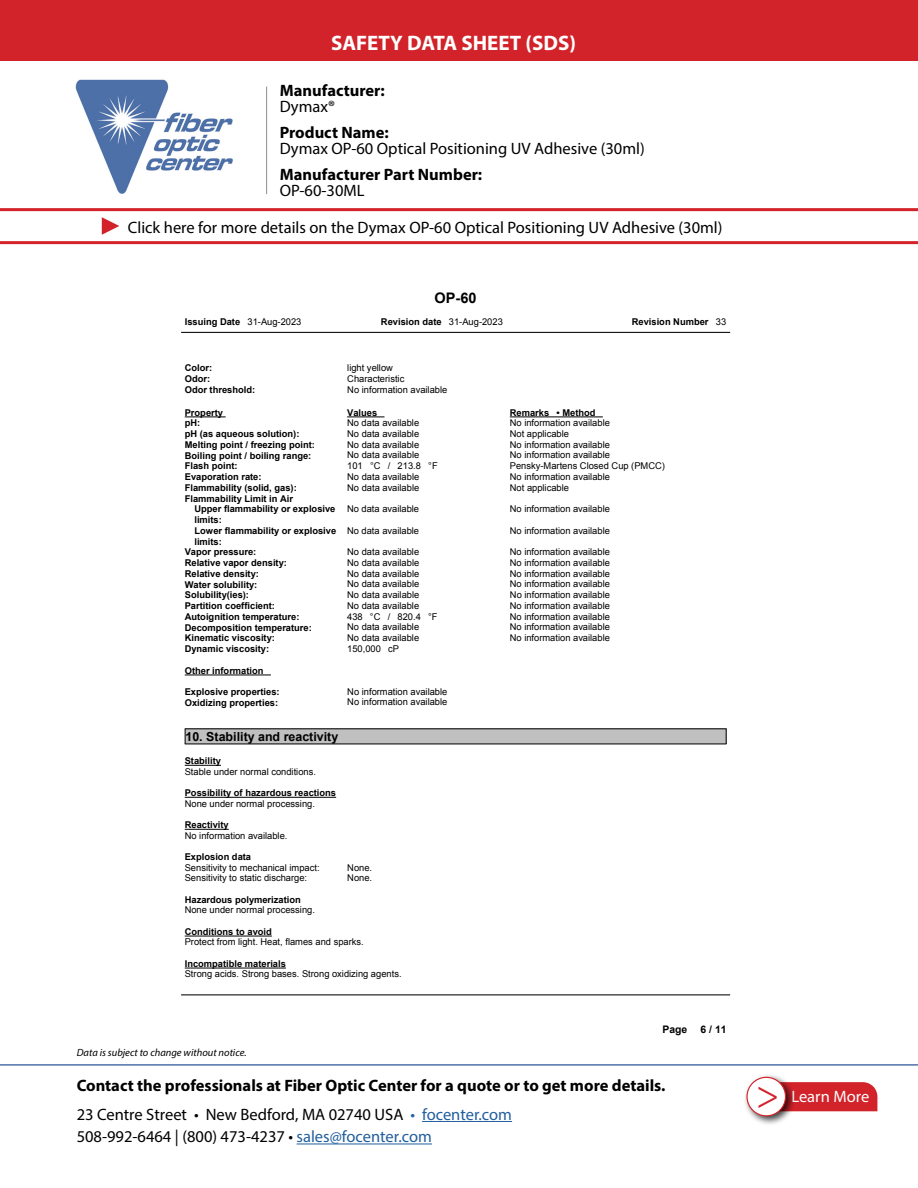
<style>
.page{position:relative;width:918px;height:1188px;background:#fff}
.page>*{position:absolute;margin:0;border:0;box-sizing:border-box;transform-origin:0 0}
.t1{font:42px "Minion Pro";color:#d2232a}
.t2{font:700 21px "Myriad Pro";color:#fff}
.t3{font:16.5px/22.5px "Myriad Pro";color:#000}
.t4{font:700 16.5px/16.5px "Myriad Pro";color:#000}
.t5{font:16.5px "Myriad Pro";color:#fff}
.t6{font:700 14.55px "Arial";color:#000}
.t7{font:700 12.45px "Arial";color:#000}
.t8{font:italic 10.5px "Myriad Pro";color:#000}
.t9{font:700 10.35px "Arial";color:#000}
.t10{font:9.3px "Arial";color:#000}
.t11{font:700 9.3px/10.8px "Arial";color:#000}
.t12{font:700 9.3px "Arial";color:#000}
.s1{font-weight:400}
.s2{font-weight:700}
.s3{color:#215e9e}
</style>
<div class="page">
<hr style="left:422px;top:1121px;width:90px;height:1px;background:#215e9e">
<hr style="left:297px;top:1144px;width:135px;height:1px;background:#215e9e">
<hr style="left:0;top:1064px;width:918px;height:2px;background:#4f70a8">
<img style="left:75px;top:79px;width:158px;height:115px">
<hr style="left:266px;top:87px;width:1px;height:107px;background:#8a8c8e">
<div style="left:796px;top:1082px;width:81px;height:29px;background:#d2232a"></div>
<div style="left:743px;top:1074px;width:53px;height:52px;background:#000;opacity:.75"></div>
<div style="left:747px;top:1077px;width:39px;height:39px;background:#fff;border-radius:50%"></div>
<div style="left:746px;top:1077px;width:40px;height:39px;border:1px solid #d2232a;border-radius:50%"></div>
<hr style="left:0;top:241px;width:918px;height:3px;background:#d2232a">
<hr style="left:0;top:208px;width:918px;height:3px;background:#d2232a">
<svg style="left:102px;top:217px;width:17px;height:18px"></svg>
<div style="left:0;top:0;width:918px;height:60px;background:#d2232a"></div>
<hr style="left:181px;top:332px;width:549px;height:1px;background:#000">
<hr style="left:185px;top:675px;width:86px;height:1px;background:#000">
<div style="left:185px;top:729px;width:542px;height:15px;background:#c0c0c0"></div>
<hr style="left:185px;top:765px;width:36px;height:1px;background:#000">
<hr style="left:185px;top:797px;width:151px;height:1px;background:#000">
<hr style="left:185px;top:829px;width:44px;height:1px;background:#000">
<hr style="left:185px;top:936px;width:87px;height:1px;background:#000">
<hr style="left:185px;top:968px;width:101px;height:1px;background:#000">
<hr style="left:185px;top:417px;width:41px;height:1px;background:#000">
<hr style="left:347px;top:417px;width:37px;height:1px;background:#000">
<hr style="left:510px;top:417px;width:93px;height:1px;background:#000">
<hr style="left:181px;top:994px;width:549px;height:1px;background:#000">
<hr style="left:185px;top:728px;width:542px;height:1px;background:#010101">
<hr style="left:185px;top:744px;width:542px;height:1px;background:#010101">
<svg style="left:185px;top:729px;width:1px;height:15px"></svg>
<svg style="left:726px;top:729px;width:1px;height:15px"></svg>
<p class="t2" style="left:331px;top:29px;width:246px">SAFETY DATA SHEET (SDS)</p>
<p class="t4" style="left:280px;top:81px;width:107px">Manufacturer:<br><span class="s1">Dymax®</span></p>
<p class="t3" style="left:280px;top:124px;width:367px;line-height:16.5px"><span class="s2">Product Name:<br></span>Dymax OP-60 Optical Positioning UV Adhesive (30ml)</p>
<p class="t4" style="left:280px;top:165px;width:204px">Manufacturer Part Number:</p>
<p class="t3" style="left:280px;top:179px;width:86px">OP-60-30ML</p>
<p class="t3" style="left:128px;top:216px;width:596px">Click here for more details on the Dymax OP-60 Optical Positioning UV Adhesive (30ml)</p>
<h3 class="t6" style="left:435px;top:288px;width:44px">OP-60</h3>
<p class="t11" style="left:185px;top:317px;width:118px">Issuing Date <span class="s1">31-Aug-2023</span></p>
<p class="t11" style="left:381px;top:317px;width:123px">Revision date <span class="s1">31-Aug-2023</span></p>
<p class="t11" style="left:632px;top:317px;width:96px">Revision Number <span class="s1">33</span></p>
<p class="t11" style="left:185px;top:363px;width:29px">Color:</p>
<p class="t10" style="left:347px;top:362px;width:47px">light yellow</p>
<p class="t11" style="left:185px;top:374px;width:27px">Odor:</p>
<p class="t10" style="left:347px;top:373px;width:59px">Characteristic</p>
<p class="t11" style="left:185px;top:385px;width:72px">Odor threshold:</p>
<p class="t10" style="left:347px;top:383px;width:102px">No information available</p>
<p class="t11" style="left:185px;top:407px;width:40px">Property</p>
<p class="t11" style="left:347px;top:407px;width:32px">Values</p>
<p class="t12" style="left:510px;top:406px;width:87px">Remarks • Method</p>
<p class="t11" style="left:185px;top:418px;width:17px">pH:</p>
<p class="t10" style="left:347px;top:417px;width:74px">No data available</p>
<p class="t10" style="left:510px;top:417px;width:102px">No information available</p>
<p class="t11" style="left:185px;top:429px;width:116px">pH (as aqueous solution):</p>
<p class="t10" style="left:347px;top:428px;width:74px">No data available</p>
<p class="t10" style="left:510px;top:428px;width:61px">Not applicable</p>
<p class="t11" style="left:185px;top:440px;width:132px">Melting point / freezing point:</p>
<p class="t10" style="left:347px;top:438px;width:74px">No data available</p>
<p class="t10" style="left:510px;top:438px;width:102px">No information available</p>
<p class="t11" style="left:185px;top:450px;width:128px">Boiling point / boiling range:</p>
<p class="t10" style="left:347px;top:449px;width:74px">No data available</p>
<p class="t10" style="left:510px;top:449px;width:102px">No information available</p>
<p class="t11" style="left:185px;top:461px;width:54px">Flash point:</p>
<p class="t10" style="left:347px;top:460px;width:92px">101 °C / 213.8 °F</p>
<p class="t10" style="left:510px;top:460px;width:157px">Pensky-Martens Closed Cup (PMCC)</p>
<p class="t11" style="left:185px;top:472px;width:78px">Evaporation rate:</p>
<p class="t10" style="left:347px;top:471px;width:74px">No data available</p>
<p class="t10" style="left:510px;top:471px;width:102px">No information available</p>
<p class="t11" style="left:185px;top:483px;width:113px">Flammability (solid, gas):</p>
<p class="t10" style="left:347px;top:481px;width:74px">No data available</p>
<p class="t10" style="left:510px;top:481px;width:61px">Not applicable</p>
<p class="t11" style="left:194px;top:493px;width:143px;text-indent:-10px">Flammability Limit in Air<br>Upper flammability or explosive limits:</p>
<p class="t10" style="left:347px;top:503px;width:74px">No data available</p>
<p class="t10" style="left:510px;top:503px;width:102px">No information available</p>
<p class="t11" style="left:194px;top:526px;width:143px">Lower flammability or explosive limits:</p>
<p class="t10" style="left:347px;top:524px;width:74px">No data available</p>
<p class="t10" style="left:510px;top:524px;width:102px">No information available</p>
<p class="t11" style="left:185px;top:547px;width:73px">Vapor pressure:</p>
<p class="t10" style="left:347px;top:546px;width:74px">No data available</p>
<p class="t10" style="left:510px;top:546px;width:102px">No information available</p>
<p class="t11" style="left:185px;top:558px;width:104px">Relative vapor density:</p>
<p class="t10" style="left:347px;top:557px;width:74px">No data available</p>
<p class="t10" style="left:510px;top:557px;width:102px">No information available</p>
<p class="t11" style="left:185px;top:569px;width:76px">Relative density:</p>
<p class="t10" style="left:347px;top:567px;width:74px">No data available</p>
<p class="t10" style="left:510px;top:567px;width:102px">No information available</p>
<p class="t11" style="left:185px;top:579px;width:74px">Water solubility:</p>
<p class="t10" style="left:347px;top:578px;width:74px">No data available</p>
<p class="t10" style="left:510px;top:578px;width:102px">No information available</p>
<p class="t11" style="left:185px;top:590px;width:66px">Solubility(ies):</p>
<p class="t10" style="left:347px;top:589px;width:74px">No data available</p>
<p class="t10" style="left:510px;top:589px;width:101px">No information available</p>
<p class="t11" style="left:185px;top:601px;width:92px">Partition coefficient:</p>
<p class="t10" style="left:347px;top:600px;width:74px">No data available</p>
<p class="t10" style="left:510px;top:600px;width:102px">No information available</p>
<p class="t11" style="left:185px;top:612px;width:116px">Autoignition temperature:</p>
<p class="t10" style="left:347px;top:610px;width:92px">438 °C / 820.4 °F</p>
<p class="t10" style="left:510px;top:610px;width:102px">No information available</p>
<p class="t11" style="left:185px;top:622px;width:129px">Decomposition temperature:</p>
<p class="t10" style="left:347px;top:621px;width:74px">No data available</p>
<p class="t10" style="left:510px;top:621px;width:102px">No information available</p>
<p class="t11" style="left:185px;top:633px;width:92px">Kinematic viscosity:</p>
<p class="t10" style="left:347px;top:632px;width:74px">No data available</p>
<p class="t10" style="left:510px;top:632px;width:102px">No information available</p>
<p class="t11" style="left:185px;top:644px;width:86px">Dynamic viscosity:</p>
<p class="t10" style="left:347px;top:643px;width:53px">150,000 cP</p>
<p class="t11" style="left:185px;top:665px;width:80px">Other information</p>
<p class="t11" style="left:185px;top:687px;width:96px">Explosive properties:</p>
<p class="t10" style="left:347px;top:685px;width:102px">No information available</p>
<p class="t11" style="left:185px;top:697px;width:95px">Oxidizing properties:</p>
<p class="t10" style="left:347px;top:696px;width:102px">No information available</p>
<h3 class="t7" style="left:186px;top:729px;width:154px">10. Stability and reactivity</h3>
<p class="t11" style="left:185px;top:756px;width:38px">Stability</p>
<p class="t10" style="left:185px;top:765px;width:133px">Stable under normal conditions.</p>
<p class="t11" style="left:185px;top:788px;width:153px">Possibility of hazardous reactions</p>
<p class="t10" style="left:185px;top:797px;width:132px">None under normal processing.</p>
<p class="t11" style="left:185px;top:820px;width:46px">Reactivity</p>
<p class="t10" style="left:185px;top:829px;width:104px">No information available.</p>
<p class="t11" style="left:185px;top:852px;width:68px">Explosion data</p>
<p class="t10" style="left:185px;top:861px;width:136px">Sensitivity to mechanical impact:</p>
<p class="t10" style="left:347px;top:861px;width:26px">None.</p>
<p class="t10" style="left:185px;top:872px;width:124px">Sensitivity to static discharge:</p>
<p class="t10" style="left:347px;top:872px;width:26px">None.</p>
<p class="t11" style="left:185px;top:894px;width:118px">Hazardous polymerization</p>
<p class="t10" style="left:185px;top:904px;width:132px">None under normal processing.</p>
<p class="t11" style="left:185px;top:926px;width:89px">Conditions to avoid</p>
<p class="t10" style="left:185px;top:936px;width:181px">Protect from light. Heat, flames and sparks.</p>
<p class="t11" style="left:185px;top:958px;width:103px">Incompatible materials</p>
<p class="t10" style="left:185px;top:968px;width:218px">Strong acids. Strong bases. Strong oxidizing agents.</p>
<p class="t8" style="left:77px;top:1046px;width:171px">Data is subject to change without notice.</p>
<p class="t9" style="left:662px;top:1022px;width:26px">Page</p>
<p class="t9" style="left:701px;top:1022px;width:28px">6/11</p>
<p class="t4" style="left:77px;top:1076px;width:590px">Contact the professionals at Fiber Optic Center for a quote or to get more details.</p>
<p class="t3" style="left:77px;top:1103px;width:437px">23 Centre Street • New Bedford, MA 02740 USA <span class="s3">• focenter.com<br></span>508-992-6464 | (800) 473-4237 • <span class="s3">sales@focenter.com</span></p>
<p class="t1" style="left:756px;top:1066px;width:25px">&gt;</p>
<p class="t5" style="left:791px;top:1087px;width:79px">Learn More</p>
</div>
